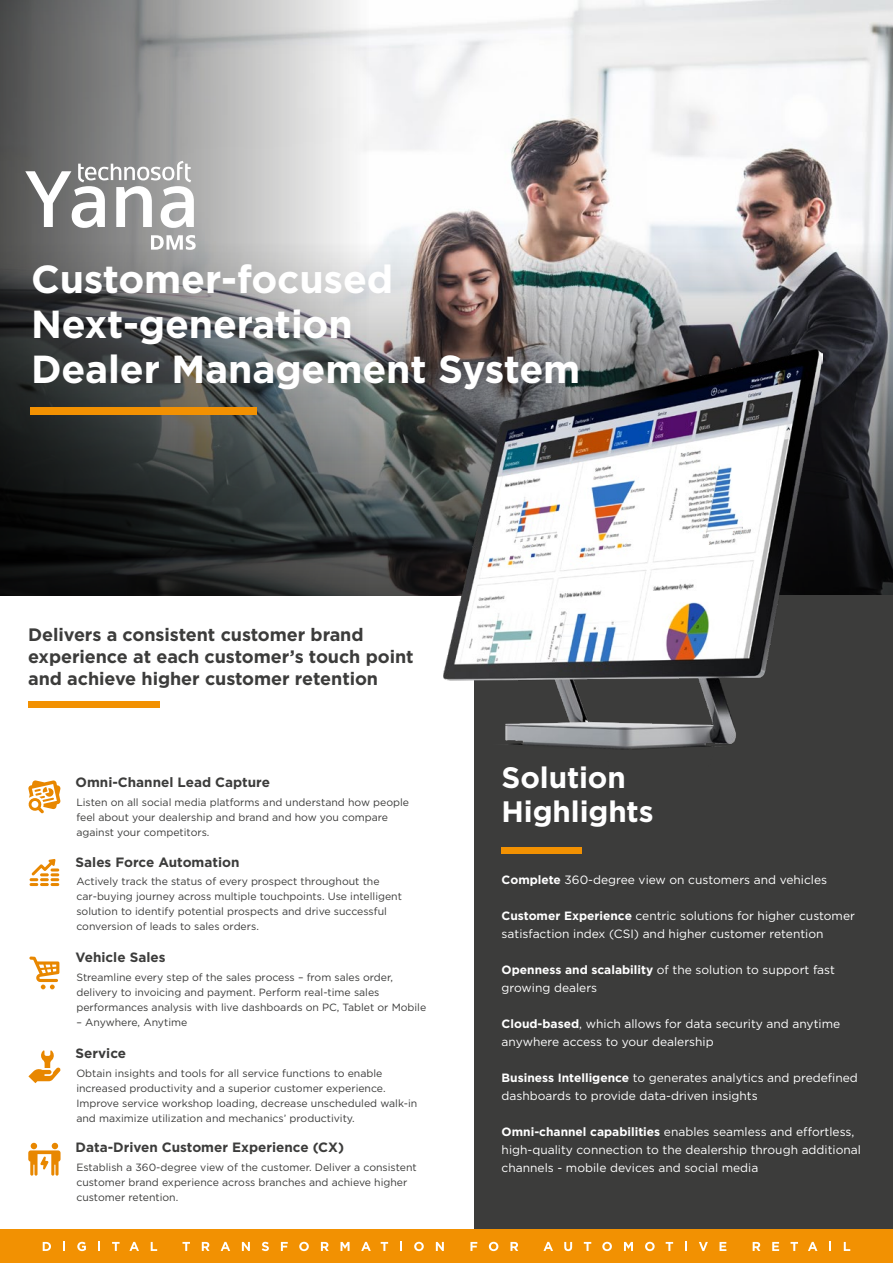
<style>
.page{position:relative;width:893px;height:1263px;background:#fff}
.page>*{position:absolute;margin:0;border:0;box-sizing:border-box;transform-origin:0 0}
.t1{font:700 39.15px/44.8px "Gotham";letter-spacing:-.005em;color:#fff}
.t2{font:700 29.55px/33.9px "Gotham";letter-spacing:-.005em;color:#fff}
.t3{font:700 18px/21.6px "Gotham";letter-spacing:-.005em;color:#3c3c3b}
.t4{font:700 13.5px "Gotham";color:#3c3c3b}
.t5{font:12px/18px "Gotham";color:#fff}
.t6{font:10.5px/15px "Gotham";color:#3c3c3b}
.s1{font-weight:700}
</style>
<div class="page">
<img style="left:368px;top:0;width:525px;height:243px">
<img style="left:368px;top:243px;width:525px;height:352px">
<svg style="left:0;top:0;width:368px;height:595px;background:#6e7071"></svg>
<svg style="left:25px;top:161px;width:169px;height:67px"></svg>
<svg style="left:151px;top:235px;width:45px;height:15px"></svg>
<div style="left:474px;top:595px;width:419px;height:668px;background:#3c3c3b"></div>
<div style="left:502px;top:847px;width:80px;height:6px;background:#f29102"></div>
<div style="left:28px;top:702px;width:132px;height:6px;background:#f29102"></div>
<svg style="left:29px;top:956px;width:30px;height:33px"></svg>
<svg style="left:28px;top:1143px;width:33px;height:33px"></svg>
<svg style="left:28px;top:780px;width:33px;height:33px"></svg>
<svg style="left:28px;top:1050px;width:33px;height:33px"></svg>
<svg style="left:30px;top:859px;width:29px;height:27px"></svg>
<div style="left:30px;top:407px;width:227px;height:8px;background:#f29102"></div>
<img style="left:443px;top:349px;width:379px;height:401px">
<div style="left:0;top:1230px;width:893px;height:33px;background:#f29102"></div>
<svg style="left:43px;top:1242px;width:8px;height:9px"></svg>
<svg style="left:63px;top:1242px;width:2px;height:9px"></svg>
<svg style="left:77px;top:1242px;width:9px;height:9px"></svg>
<svg style="left:98px;top:1242px;width:2px;height:9px"></svg>
<svg style="left:112px;top:1242px;width:8px;height:9px"></svg>
<svg style="left:129px;top:1242px;width:10px;height:9px"></svg>
<svg style="left:151px;top:1242px;width:6px;height:9px"></svg>
<svg style="left:182px;top:1242px;width:8px;height:9px"></svg>
<svg style="left:202px;top:1242px;width:8px;height:9px"></svg>
<svg style="left:221px;top:1242px;width:9px;height:9px"></svg>
<svg style="left:242px;top:1242px;width:8px;height:9px"></svg>
<svg style="left:262px;top:1242px;width:7px;height:9px"></svg>
<svg style="left:281px;top:1242px;width:7px;height:9px"></svg>
<svg style="left:299px;top:1242px;width:10px;height:9px"></svg>
<svg style="left:321px;top:1242px;width:8px;height:9px"></svg>
<svg style="left:340px;top:1242px;width:10px;height:9px"></svg>
<svg style="left:361px;top:1242px;width:10px;height:9px"></svg>
<svg style="left:381px;top:1242px;width:7px;height:9px"></svg>
<svg style="left:400px;top:1242px;width:2px;height:9px"></svg>
<svg style="left:414px;top:1242px;width:10px;height:9px"></svg>
<svg style="left:436px;top:1242px;width:8px;height:9px"></svg>
<svg style="left:470px;top:1242px;width:7px;height:9px"></svg>
<svg style="left:489px;top:1242px;width:9px;height:9px"></svg>
<svg style="left:510px;top:1242px;width:8px;height:9px"></svg>
<svg style="left:543px;top:1242px;width:10px;height:9px"></svg>
<svg style="left:564px;top:1242px;width:8px;height:9px"></svg>
<svg style="left:584px;top:1242px;width:7px;height:9px"></svg>
<svg style="left:602px;top:1242px;width:10px;height:9px"></svg>
<svg style="left:624px;top:1242px;width:9px;height:9px"></svg>
<svg style="left:645px;top:1242px;width:10px;height:9px"></svg>
<svg style="left:666px;top:1242px;width:7px;height:9px"></svg>
<svg style="left:685px;top:1242px;width:2px;height:9px"></svg>
<svg style="left:699px;top:1242px;width:9px;height:9px"></svg>
<svg style="left:719px;top:1242px;width:7px;height:9px"></svg>
<svg style="left:753px;top:1242px;width:7px;height:9px"></svg>
<svg style="left:772px;top:1242px;width:7px;height:9px"></svg>
<svg style="left:790px;top:1242px;width:8px;height:9px"></svg>
<svg style="left:808px;top:1242px;width:9px;height:9px"></svg>
<svg style="left:829px;top:1242px;width:2px;height:9px"></svg>
<svg style="left:844px;top:1242px;width:6px;height:9px"></svg>
<h1 class="t1" style="left:31px;top:256px;width:551px">Customer-focused<br>Next-generation<br>Dealer Management System</h1>
<h3 class="t3" style="left:28px;top:624px;width:387px">Delivers a consistent customer brand experience at each customer’s touch point and achieve higher customer retention</h3>
<p class="t4" style="left:76px;top:775px;width:196px">Omni-Channel Lead Capture</p>
<p class="t6" style="left:76px;top:794px;width:334px">Listen on all social media platforms and understand how people feel about your dealership and brand and how you compare against your competitors.</p>
<p class="t4" style="left:76px;top:854px;width:165px">Sales Force Automation</p>
<p class="t6" style="left:76px;top:874px;width:327px">Actively track the status of every prospect throughout the car-buying journey across multiple touchpoints. Use intelligent solution to identify potential prospects and drive successful conversion of leads to sales orders.</p>
<p class="t4" style="left:76px;top:949px;width:91px">Vehicle Sales</p>
<p class="t6" style="left:76px;top:969px;width:351px">Streamline every step of the sales process – from sales order, delivery to invoicing and payment. Perform real-time sales performances analysis with live dashboards on PC, Tablet or Mobile</p>
<p class="t6" style="left:76px;top:1014px;width:112px">– Anywhere, Anytime</p>
<p class="t4" style="left:76px;top:1046px;width:52px">Service</p>
<p class="t6" style="left:76px;top:1065px;width:342px">Obtain insights and tools for all service functions to enable increased productivity and a superior customer experience.<br>Improve service workshop loading, decrease unscheduled walk-in and maximize utilization and mechanics’ productivity.</p>
<p class="t4" style="left:76px;top:1139px;width:270px">Data-Driven Customer Experience (CX)</p>
<p class="t6" style="left:76px;top:1159px;width:342px">Establish a 360-degree view of the customer. Deliver a consistent customer brand experience across branches and achieve higher customer retention.</p>
<h2 class="t2" style="left:502px;top:760px;width:153px">Solution<br>Highlights</h2>
<p class="t5" style="left:502px;top:870px;width:327px"><span class="s1">Complete</span> 360-degree view on customers and vehicles</p>
<p class="t5" style="left:502px;top:906px;width:355px"><span class="s1">Customer Experience</span> centric solutions for higher customer satisfaction index (CSI) and higher customer retention</p>
<p class="t5" style="left:502px;top:960px;width:335px"><span class="s1">Openness and scalability</span> of the solution to support fast growing dealers</p>
<p class="t5" style="left:502px;top:1014px;width:340px"><span class="s1">Cloud-based</span>, which allows for data security and anytime anywhere access to your dealership</p>
<p class="t5" style="left:502px;top:1068px;width:358px"><span class="s1">Business Intelligence</span> to generates analytics and predefined dashboards to provide data-driven insights</p>
<p class="t5" style="left:502px;top:1122px;width:361px"><span class="s1">Omni-channel capabilities</span> enables seamless and effortless, high-quality connection to the dealership through additional channels - mobile devices and social media</p>
</div>
